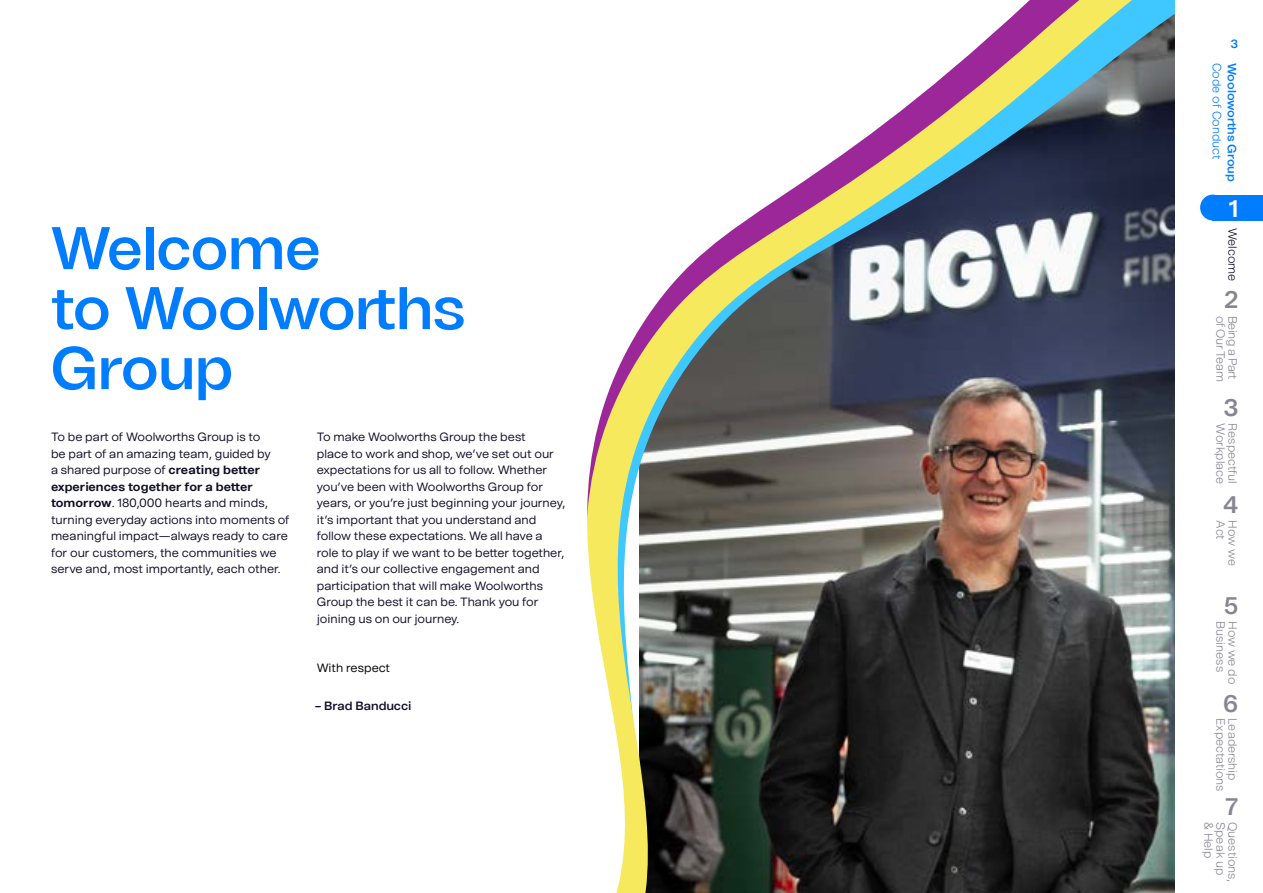
<style>
.page{position:relative;width:1263px;height:893px;background:#fff}
.page>*{position:absolute;margin:0;border:0;box-sizing:border-box;transform-origin:0 0}
.t1{font:600 60px/60px "Better Sans Display";color:#007dff}
.t2{font:600 24px "Better Sans Display";color:#868692}
.t3{font:600 24px "Better Sans Display";color:#fff}
.t4{font:12px/16.5px "Better Sans Text";color:#0e0d26}
.t5{font:300 12px "Better Sans Text";color:#868692}
.t6{font:600 12px "Better Sans Text";color:#007cff}
.t7{font:600 12px "Better Sans Text";color:#0e0d26}
.t8{font:300 12px "Better Sans Text";color:#007cff}
.t9{font:12px "Better Sans Text";color:#000}
.t10{font:300 12px "Better Sans Text";letter-spacing:-.03em;color:#868692}
.t11{font:300 12px "Better Sans Text";letter-spacing:-.035em;color:#868692}
.t12{font:300 12px "Better Sans Text";color:#0e0d26}
.t13{font:600 12px "Better Sans Text";color:#007dff}
.s1{font-weight:700}
</style>
<div class="page">
<img style="left:587px;top:0;width:588px;height:893px">
<div style="left:1213px;top:195px;width:50px;height:25px;background:#007dff"></div>
<div style="left:1200px;top:195px;width:25px;height:25px;background:#007dff;border-radius:50%"></div>
<h1 class="t1" style="left:51px;top:216px;width:415px">Welcome<br>to Woolworths<br>Group</h1>
<p class="t4" style="left:51px;top:428px;width:240px">To be part of Woolworths Group is to<br>be part of an amazing team, guided by<br>a shared purpose of <span class="s1">creating better experiences together for a better tomorrow</span>. 180,000 hearts and minds, turning everyday actions into moments of meaningful impact—always ready to care for our customers, the communities we serve and, most importantly, each other.</p>
<p class="t4" style="left:317px;top:428px;width:250px">To make Woolworths Group the best<br>place to work and shop, we’ve set out our expectations for us all to follow. Whether you’ve been with Woolworths Group for years, or you’re just beginning your journey, it’s important that you understand and follow these expectations. We all have a role to play if we want to be better together, and it’s our collective engagement and participation that will make Woolworths Group the best it can be. Thank you for joining us on our journey.</p>
<p class="t9" style="left:317px;top:660px;width:75px">With respect</p>
<p class="t7" style="left:315px;top:697px;width:98px">– Brad Banducci</p>
<p class="t13" style="left:1230px;top:35px;width:9px">3</p>
<p class="t8" style="left:1225px;top:63px;width:98px;rotate:90deg">Code of Conduct</p>
<p class="t6" style="left:1241px;top:63px;width:121px;rotate:90deg">Wooloworths Group</p>
<h2 class="t3" style="left:1228px;top:191px;width:11px">1</h2>
<p class="t12" style="left:1241px;top:228px;width:55px;rotate:90deg">Welcome</p>
<h2 class="t2" style="left:1224px;top:282px;width:16px">2</h2>
<p class="t11" style="left:1229px;top:316px;width:67px;rotate:90deg">of Our Team</p>
<p class="t10" style="left:1241px;top:316px;width:65px;rotate:90deg">Being a Part</p>
<h2 class="t2" style="left:1223px;top:390px;width:16px">3</h2>
<p class="t5" style="left:1229px;top:423px;width:62px;rotate:90deg">Workplace</p>
<p class="t5" style="left:1241px;top:423px;width:62px;rotate:90deg">Respectful</p>
<h2 class="t2" style="left:1223px;top:487px;width:17px">4</h2>
<p class="t5" style="left:1229px;top:520px;width:21px;rotate:90deg">Act</p>
<p class="t5" style="left:1241px;top:520px;width:47px;rotate:90deg">How we</p>
<h2 class="t2" style="left:1224px;top:588px;width:16px">5</h2>
<p class="t5" style="left:1229px;top:621px;width:52px;rotate:90deg">Business</p>
<p class="t5" style="left:1241px;top:621px;width:65px;rotate:90deg">How we do</p>
<h2 class="t2" style="left:1223px;top:686px;width:16px">6</h2>
<p class="t5" style="left:1229px;top:718px;width:75px;rotate:90deg">Expectations</p>
<p class="t5" style="left:1241px;top:718px;width:64px;rotate:90deg">Leadership</p>
<h2 class="t2" style="left:1225px;top:789px;width:14px">7</h2>
<p class="t5" style="left:1217px;top:822px;width:38px;rotate:90deg">&amp; Help</p>
<p class="t5" style="left:1229px;top:822px;width:55px;rotate:90deg">Speak up</p>
<p class="t5" style="left:1241px;top:822px;width:62px;rotate:90deg">Questions,</p>
</div>
